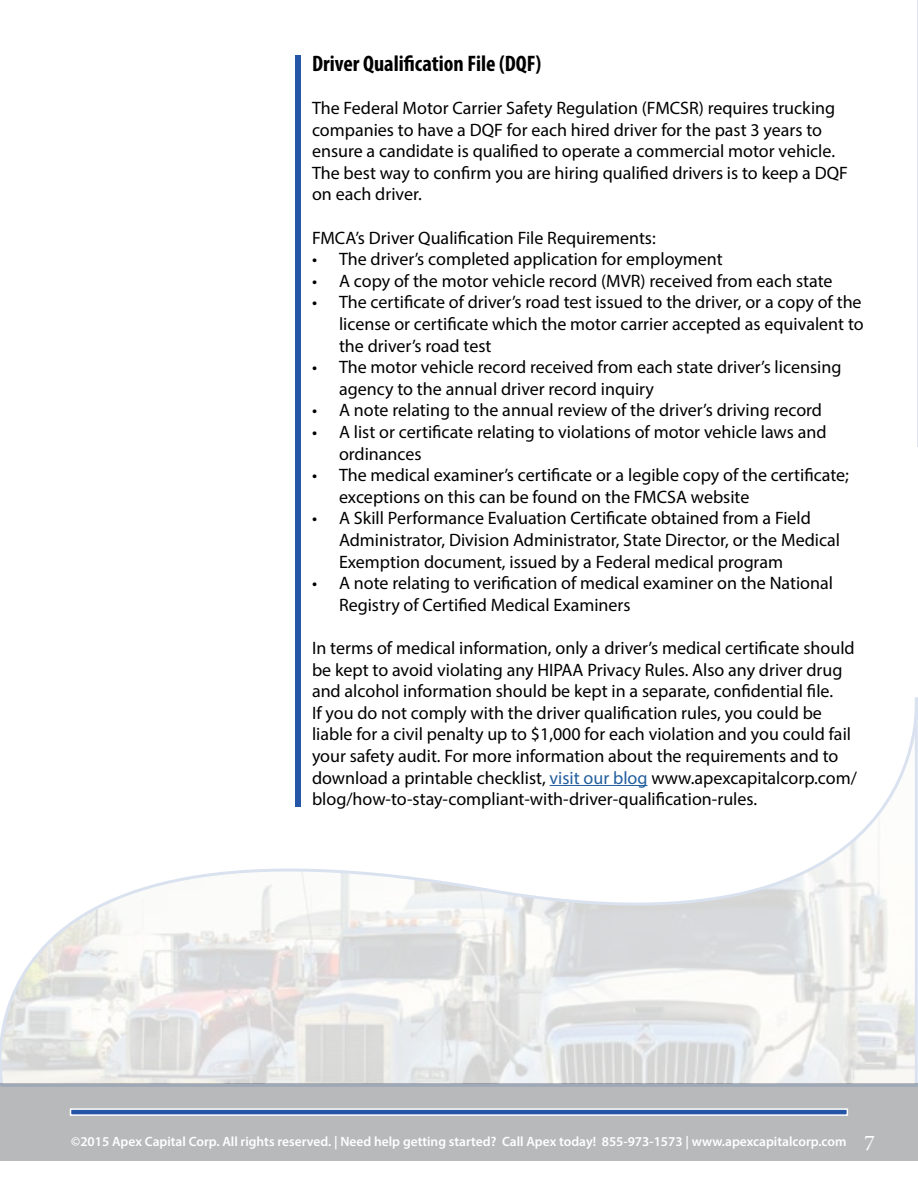
<style>
.page{position:relative;width:918px;height:1188px;background:#fff}
.page>*{position:absolute;margin:0;border:0;box-sizing:border-box;transform-origin:0 0}
.t1{font:700 condensed 22.5px "Myriad Pro";color:#000}
.t2{font:22.5px "Minion Pro";color:#fff}
.t3{font:18px/21.6px "Myriad Pro";color:#000}
.t4{font:600 13.5px "Myriad Pro";color:#fff}
.s1{color:#215e9e}
</style>
<div class="page">
<div style="left:0;top:1084px;width:918px;height:77px;background:#b7b9bb"></div>
<svg style="left:70px;top:1108px;width:778px;height:8px;background:#7f9bc8"></svg>
<svg style="left:917px;top:0;width:1px;height:447px"></svg>
<div style="left:295px;top:55px;width:6px;height:751px;background:#2455a6"></div>
<svg style="left:0;top:697px;width:918px;height:390px"></svg>
<p class="t1" style="left:312px;top:49px;width:231px">Driver Qualification File (DQF)</p>
<p class="t3" style="left:312px;top:97px;width:537px">The Federal Motor Carrier Safety Regulation (FMCSR) requires trucking companies to have a DQF for each hired driver for the past 3 years to ensure a candidate is qualified to operate a commercial motor vehicle.<br>The best way to confirm you are hiring qualified drivers is to keep a DQF on each driver.</p>
<p class="t3" style="left:312px;top:227px;width:345px">FMCA’s Driver Qualification File Requirements:</p>
<p class="t3" style="left:312px;top:248px;width:412px">• The driver’s completed application for employment</p>
<p class="t3" style="left:312px;top:270px;width:522px">• A copy of the motor vehicle record (MVR) received from each state</p>
<p class="t3" style="left:339px;top:291px;width:526px;text-align:justify;text-indent:-27px">• The certificate of driver’s road test issued to the driver, or a copy of the license or certificate which the motor carrier accepted as equivalent to the driver’s road test</p>
<p class="t3" style="left:339px;top:356px;width:504px;text-indent:-27px">• The motor vehicle record received from each state driver’s licensing agency to the annual driver record inquiry</p>
<p class="t3" style="left:312px;top:399px;width:512px">• A note relating to the annual review of the driver’s driving record</p>
<p class="t3" style="left:339px;top:421px;width:489px;text-indent:-27px">• A list or certificate relating to violations of motor vehicle laws and ordinances</p>
<p class="t3" style="left:339px;top:464px;width:512px;text-indent:-27px">• The medical examiner’s certificate or a legible copy of the certificate; exceptions on this can be found on the FMCSA website</p>
<p class="t3" style="left:339px;top:507px;width:503px;text-indent:-27px">• A Skill Performance Evaluation Certificate obtained from a Field<br>Administrator, Division Administrator, State Director, or the Medical<br>Exemption document, issued by a Federal medical program</p>
<p class="t3" style="left:339px;top:572px;width:496px;text-indent:-27px">• A note relating to verification of medical examiner on the National<br>Registry of Certified Medical Examiners</p>
<p class="t3" style="left:312px;top:637px;width:546px">In terms of medical information, only a driver’s medical certificate should be kept to avoid violating any HIPAA Privacy Rules. Also any driver drug and alcohol information should be kept in a separate, confidential file.<br>If you do not comply with the driver qualification rules, you could be liable for a civil penalty up to $1,000 for each violation and you could fail your safety audit. For more information about the requirements and to download a printable checklist, <span class="s1">visit our blog</span> www.apexcapitalcorp.com/ blog/how-to-stay-compliant-with-driver-qualification-rules.</p>
<p class="t4" style="left:71px;top:1133px;width:777px">©2015 Apex Capital Corp. All rights reserved. | Need help getting started? Call Apex today! 855-973-1573 | www.apexcapitalcorp.com</p>
<p class="t2" style="left:864px;top:1128px;width:12px">7</p>
</div>
